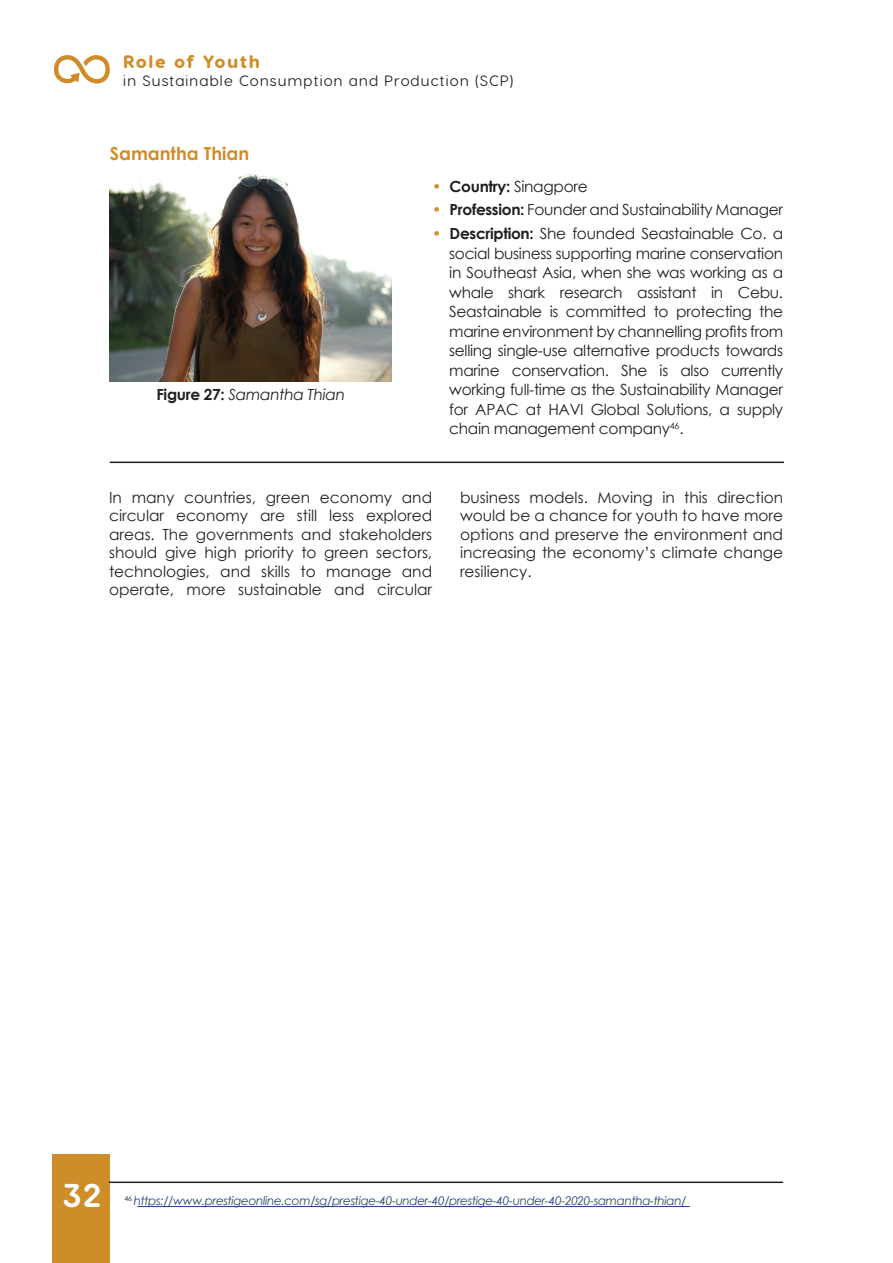
<style>
.page{position:relative;width:893px;height:1263px;background:#fff}
.page>*{position:absolute;margin:0;border:0;box-sizing:border-box;transform-origin:0 0}
.t1{font:700 33px "Visby Round CF";color:#fff}
.Paragraph_Style_1{font:700 18px "Century Gothic";color:#cf8d2a}
.t2{font:800 18px "Visby Round CF";letter-spacing:.08em;color:#cf8d2a}
.t3{font:15.3px/19.5px "Century Gothic";color:#231f20;text-align:justify}
.t4{font:15.3px "Century Gothic";letter-spacing:-.02em;color:#231f20}
.t5{font:italic 15.3px "Century Gothic";letter-spacing:-.02em;color:#231f20}
.t6{font:15px "Visby Round CF";letter-spacing:.08em;color:#231f20}
.Paragraph_Style_1-2{font:italic 12px "Century Gothic";letter-spacing:-.03em;color:#253f8e}
.s1{font-weight:700;font-style:normal}
.s2{color:#cf8d2a}
.s3{font-weight:700}
</style>
<div class="page">
<div style="left:53px;top:1154px;width:57px;height:109px;background:#cf8d2a"></div>
<svg style="left:54px;top:55px;width:56px;height:29px"></svg>
<hr style="left:137px;top:1206px;width:553px;height:1px;background:#253f8e">
<hr style="left:109px;top:1181px;width:674px;height:2px;background:#231f20">
<img style="left:109px;top:175px;width:283px;height:206px">
<hr style="left:110px;top:462px;width:674px;height:1px;background:#231f20">
<p class="t2" style="left:123px;top:50px;width:138px">Role of Youth</p>
<p class="t6" style="left:123px;top:72px;width:392px">in Sustainable Consumption and Production (SCP)</p>
<p class="Paragraph_Style_1" style="left:110px;top:140px;width:141px">Samantha Thian</p>
<p class="t5" style="left:157px;top:383px;width:190px"><span class="s1">Figure 27:</span> Samantha Thian</p>
<p class="t4" style="left:432px;top:175px;width:157px"><span class="s2">•</span> <span class="s3">Country:</span> Sinagpore</p>
<p class="t4" style="left:432px;top:199px;width:352px"><span class="s2">•</span> <span class="s3">Profession:</span> Founder and Sustainability Manager</p>
<p class="t3" style="left:449px;top:224px;width:335px;text-indent:-17px"><span class="s2">•</span> <span class="s3">Description:</span> She founded Seastainable Co. a social business supporting marine conservation in Southeast Asia, when she was working as a whale shark research assistant in Cebu.<br>Seastainable is committed to protecting the marine environment by channelling profits from selling single-use alternative products towards marine conservation. She is also currently working full-time as the Sustainability Manager for APAC at HAVI Global Solutions, a supply chain management company<sup>46</sup>.</p>
<p class="t3" style="left:109px;top:488px;width:325px;line-height:18.5px">In many countries, green economy and circular economy are still less explored areas. The governments and stakeholders should give high priority to green sectors, technologies, and skills to manage and operate, more sustainable and circular</p>
<p class="t3" style="left:460px;top:488px;width:325px;line-height:18.5px">business models. Moving in this direction would be a chance for youth to have more options and preserve the environment and increasing the economy’s climate change resiliency.</p>
<h1 class="t1" style="left:62px;top:1175px;width:41px">32</h1>
<p class="Paragraph_Style_1-2" style="left:124px;top:1193px;width:564px"><sup>46</sup> https://www.prestigeonline.com/sg/prestige-40-under-40/prestige-40-under-40-2020-samantha-thian/</p>
</div>
